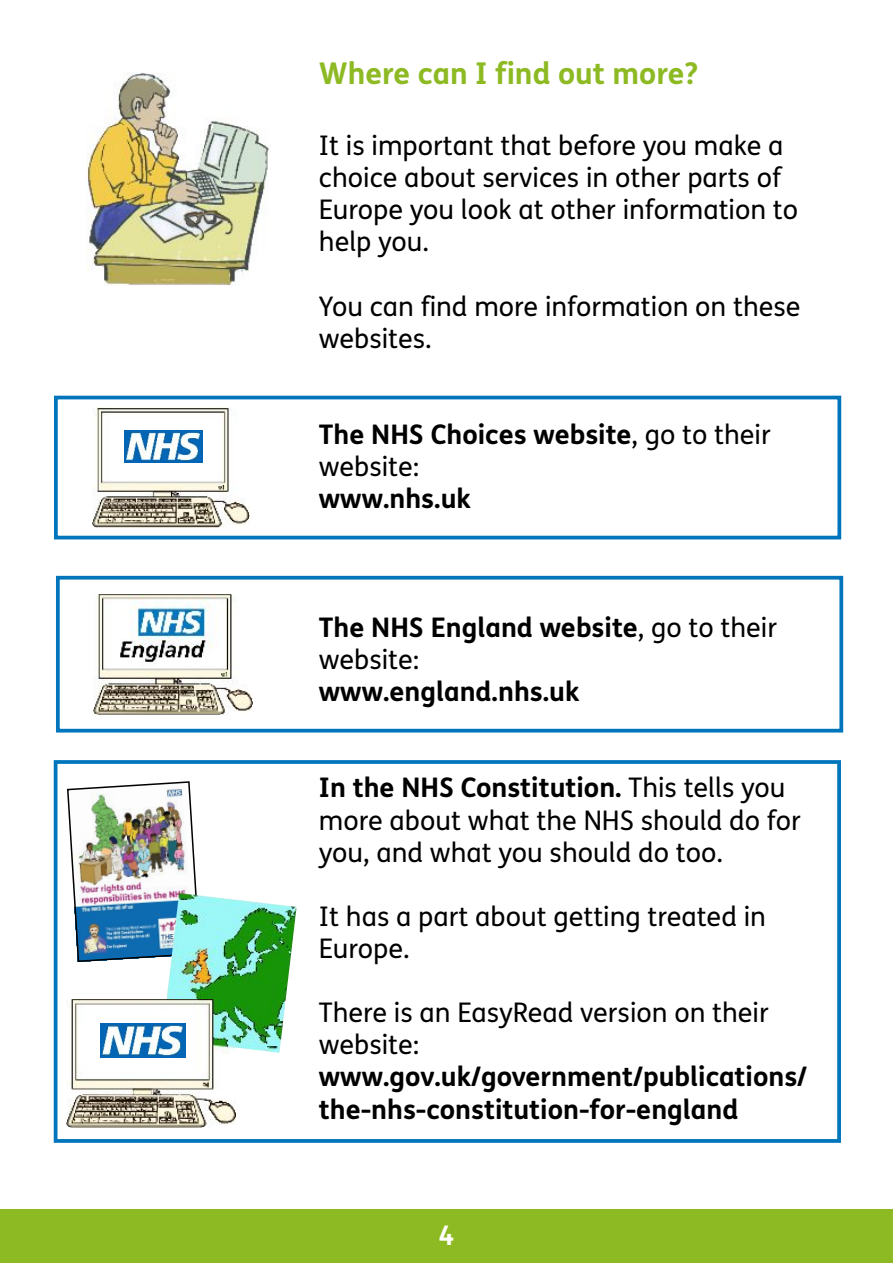
<style>
.page{position:relative;width:893px;height:1263px;background:#fff}
.page>*{position:absolute;margin:0;border:0;box-sizing:border-box;transform-origin:0 0}
.t1{font:700 30px "FS Me";color:#8dba23}
.t2{font:27px/32.1px "FS Me";color:#000}
.t3{font:700 27px/32.1px "FS Me";color:#000}
.t4{font:700 27px "FS Me";color:#fff}
.s1{font-weight:400}
.s2{font-weight:700}
</style>
<div class="page">
<div style="left:0;top:1209px;width:893px;height:54px;background:#8dba23"></div>
<img style="left:87px;top:72px;width:182px;height:214px">
<img style="left:92px;top:407px;width:158px;height:121px">
<img style="left:124px;top:430px;width:79px;height:32px">
<img style="left:93px;top:594px;width:159px;height:120px">
<img style="left:67px;top:781px;width:130px;height:181px">
<img style="left:162px;top:893px;width:135px;height:160px">
<img style="left:66px;top:999px;width:169px;height:128px">
<img style="left:101px;top:1023px;width:84px;height:34px">
<div style="left:54px;top:396px;width:787px;height:143px;border:4px solid #0075bc"></div>
<div style="left:56px;top:576px;width:787px;height:156px;border:4px solid #0075bc"></div>
<div style="left:54px;top:760px;width:787px;height:383px;border:4px solid #0075bc"></div>
<h2 class="t1" style="left:319px;top:62px;width:381px">Where can I find out more?</h2>
<p class="t2" style="left:319px;top:132px;width:481px">It is important that before you make a choice about services in other parts of<br>Europe you look at other information to help you.</p>
<p class="t2" style="left:319px;top:293px;width:483px">You can find more information on these websites.</p>
<p class="t3" style="left:319px;top:421px;width:453px">The NHS Choices website<span class="s1">, go to their website:<br></span>www.nhs.uk</p>
<p class="t3" style="left:319px;top:614px;width:460px">The NHS England website<span class="s1">, go to their website:<br></span>www.england.nhs.uk</p>
<p class="t2" style="left:319px;top:774px;width:483px"><span class="s2">In the NHS Constitution.</span> This tells you more about what the NHS should do for you, and what you should do too.</p>
<p class="t2" style="left:319px;top:903px;width:449px">It has a part about getting treated in<br>Europe.</p>
<p class="t3" style="left:319px;top:999px;width:490px"><span class="s1">There is an EasyRead version on their website: </span>www.gov.uk/government/publications/ the-nhs-constitution-for-england</p>
<p class="t4" style="left:438px;top:1224px;width:17px">4</p>
</div>
